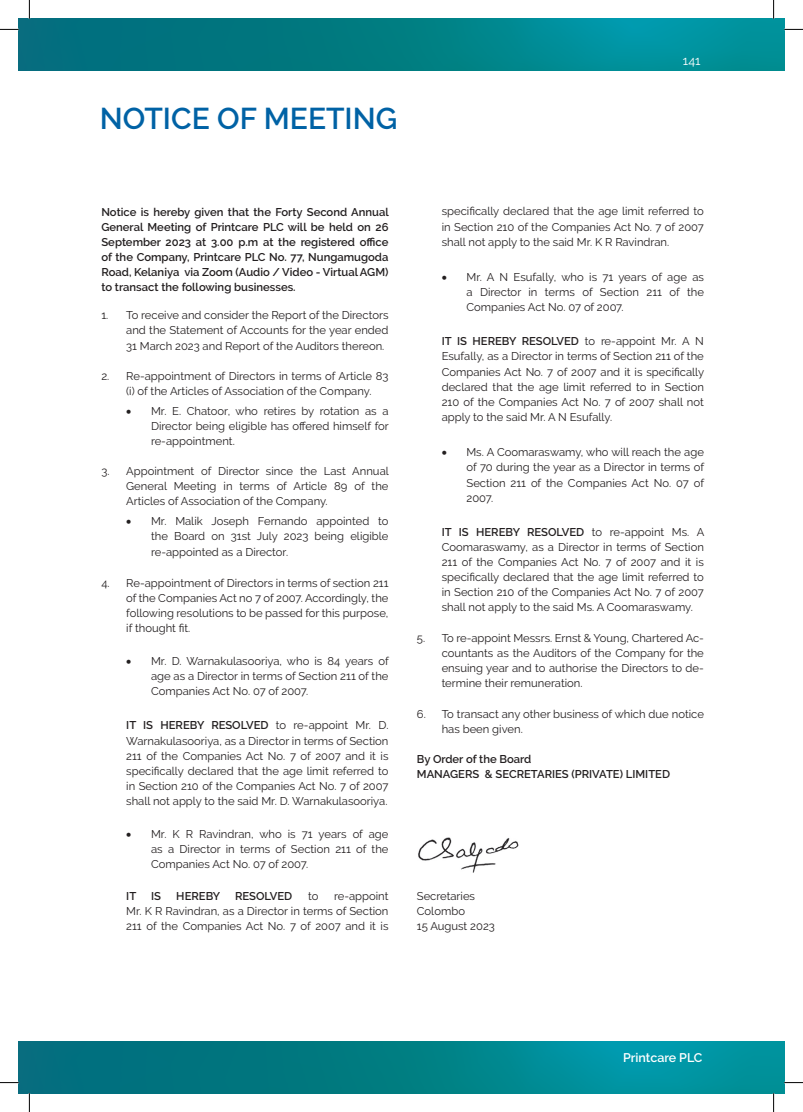
<style>
.page{position:relative;width:803px;height:1112px;background:#fff}
.page>*{position:absolute;margin:0;border:0;box-sizing:border-box;transform-origin:0 0}
.t1{font:600 30px "Raleway";color:#0062a5}
.t2{font:600 12.5px "Raleway";color:#fff}
.t3{font:12.5px "Raleway";color:#fff}
.t4{font:11.25px/15.1px "Raleway";color:#231f20;text-align:justify}
.t5{font:600 11.25px/15.1px "Raleway";color:#231f20;text-align:justify}
.s1{font-weight:600}
</style>
<div class="page">
<img style="left:418px;top:837px;width:101px;height:36px">
<svg style="left:19px;top:19px;width:765px;height:51px;background:#00808a"></svg>
<svg style="left:19px;top:1041px;width:765px;height:51px;background:#00818c"></svg>
<svg style="left:0;top:29px;width:19px;height:1px"></svg>
<svg style="left:784px;top:29px;width:19px;height:1px"></svg>
<svg style="left:0;top:1081px;width:19px;height:2px"></svg>
<svg style="left:784px;top:1081px;width:19px;height:2px"></svg>
<svg style="left:29px;top:0;width:1px;height:19px"></svg>
<svg style="left:29px;top:1092px;width:1px;height:19px"></svg>
<svg style="left:773px;top:0;width:1px;height:19px"></svg>
<svg style="left:773px;top:1092px;width:1px;height:19px"></svg>
<h1 class="t1" style="left:100px;top:101px;width:299px">NOTICE OF MEETING</h1>
<p class="t3" style="left:683px;top:53px;width:19px">141</p>
<p class="t5" style="left:101px;top:204px;width:289px">Notice is hereby given that the Forty Second Annual General Meeting of Printcare PLC will be held on 26<br>September 2023 at 3.00 p.m at the registered office of the Company, Printcare PLC No. 77, Nungamugoda Road, Kelaniya via Zoom (Audio / Video - Virtual AGM) to transact the following businesses.</p>
<p class="t4" style="left:126px;top:307px;width:264px;text-indent:-25px">1. To receive and consider the Report of the Directors and the Statement of Accounts for the year ended 31 March 2023 and Report of the Auditors thereon.</p>
<p class="t4" style="left:126px;top:368px;width:264px;text-indent:-25px">2. Re-appointment of Directors in terms of Article 83 (i) of the Articles of Association of the Company.</p>
<p class="t4" style="left:151px;top:403px;width:239px;text-indent:-25px">• Mr. E. Chatoor, who retires by rotation as a Director being eligible has offered himself for re-appointment.</p>
<p class="t4" style="left:126px;top:463px;width:264px;text-indent:-25px">3. Appointment of Director since the Last Annual General Meeting in terms of Article 89 of the Articles of Association of the Company.</p>
<p class="t4" style="left:151px;top:513px;width:239px;text-indent:-25px">• Mr. Malik Joseph Fernando appointed to the Board on 31st July 2023 being eligible re-appointed as a Director.</p>
<p class="t4" style="left:126px;top:575px;width:264px;text-indent:-25px">4. Re-appointment of Directors in terms of section 211 of the Companies Act no 7 of 2007. Accordingly, the following resolutions to be passed for this purpose, if thought fit.</p>
<p class="t4" style="left:151px;top:653px;width:239px;text-indent:-25px">• Mr. D. Warnakulasooriya, who is 84 years of age as a Director in terms of Section 211 of the Companies Act No. 07 of 2007.</p>
<p class="t4" style="left:126px;top:717px;width:264px"><span class="s1">IT IS HEREBY RESOLVED</span> to re-appoint Mr. D.<br>Warnakulasooriya, as a Director in terms of Section 211 of the Companies Act No. 7 of 2007 and it is specifically declared that the age limit referred to in Section 210 of the Companies Act No. 7 of 2007 shall not apply to the said Mr. D. Warnakulasooriya.</p>
<p class="t4" style="left:151px;top:826px;width:239px;text-indent:-25px">• Mr. K R Ravindran, who is 71 years of age as a Director in terms of Section 211 of the Companies Act No. 07 of 2007.</p>
<p class="t5" style="left:126px;top:887px;width:11px">IT</p>
<p class="t5" style="left:151px;top:887px;width:11px">IS</p>
<p class="t5" style="left:176px;top:887px;width:46px">HEREBY</p>
<p class="t5" style="left:235px;top:887px;width:59px">RESOLVED</p>
<p class="t4" style="left:308px;top:887px;width:12px">to</p>
<p class="t4" style="left:126px;top:887px;width:264px;text-indent:208px">re-appoint Mr. K R Ravindran, as a Director in terms of Section 211 of the Companies Act No. 7 of 2007 and it is</p>
<p class="t4" style="left:442px;top:204px;width:264px">specifically declared that the age limit referred to in Section 210 of the Companies Act No. 7 of 2007 shall not apply to the said Mr. K R Ravindran.</p>
<p class="t4" style="left:466px;top:269px;width:239px;text-indent:-25px">• Mr. A N Esufally, who is 71 years of age as a Director in terms of Section 211 of the Companies Act No. 07 of 2007.</p>
<p class="t4" style="left:442px;top:333px;width:264px"><span class="s1">IT IS HEREBY RESOLVED</span> to re-appoint Mr. A N Esufally, as a Director in terms of Section 211 of the Companies Act No. 7 of 2007 and it is specifically declared that the age limit referred to in Section 210 of the Companies Act No. 7 of 2007 shall not apply to the said Mr. A N Esufally.</p>
<p class="t4" style="left:466px;top:444px;width:239px;text-indent:-25px">• Ms. A Coomaraswamy, who will reach the age of 70 during the year as a Director in terms of Section 211 of the Companies Act No. 07 of 2007.</p>
<p class="t4" style="left:442px;top:524px;width:264px"><span class="s1">IT IS HEREBY RESOLVED</span> to re-appoint Ms. A Coomaraswamy, as a Director in terms of Section 211 of the Companies Act No. 7 of 2007 and it is specifically declared that the age limit referred to in Section 210 of the Companies Act No. 7 of 2007 shall not apply to the said Ms. A Coomaraswamy.</p>
<p class="t4" style="left:442px;top:630px;width:264px;text-indent:-25px">5. To re-appoint Messrs. Ernst &amp; Young, Chartered Ac&shy;countants as the Auditors of the Company for the ensuing year and to authorise the Directors to de&shy;termine their remuneration.</p>
<p class="t4" style="left:442px;top:706px;width:264px;text-indent:-25px">6. To transact any other business of which due notice has been given.</p>
<p class="t5" style="left:417px;top:751px;width:255px">By Order of the Board<br>MANAGERS &amp; SECRETARIES (PRIVATE) LIMITED</p>
<p class="t4" style="left:417px;top:888px;width:79px;text-align:left">Secretaries<br>Colombo<br>15 August 2023</p>
<p class="t2" style="left:623px;top:1050px;width:81px">Printcare PLC</p>
</div>
